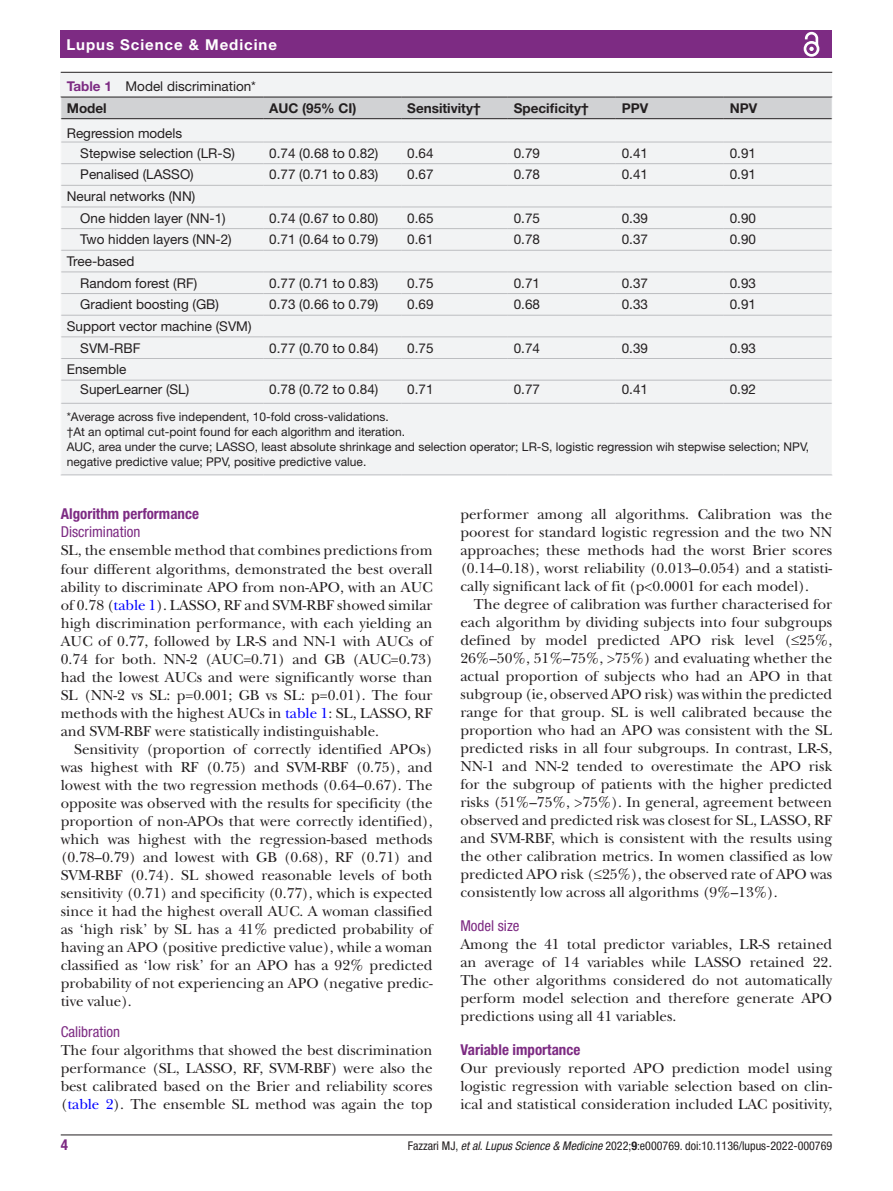
<style>
.page{position:relative;width:893px;height:1191px;background:#fff}
.page>*{position:absolute;margin:0;border:0;box-sizing:border-box;transform-origin:0 0}
.t1{font:15px/18px "New Baskerville";color:#231f20;text-align:justify}
.t2{font:700 condensed 15px "Helvetica Neue LT Std";color:#7d2b83}
.t3{font:condensed 15px "Helvetica Neue LT Std";color:#7d2b83}
.t4{font:700 15px "Helvetica Neue LT Std";letter-spacing:.065em;color:#fff}
.t5{font:13.5px/21.6px "Helvetica Neue LT Std";color:#231f20}
.t6{font:700 13.5px "Helvetica Neue LT Std";color:#231f20}
.t7{font:12px/15px "Helvetica Neue LT Std";color:#231f20}
.t8{font:condensed 12px "Helvetica Neue LT Std";color:#231f20}
.s1{font-weight:700;color:#7d2b83}
.s2{font-weight:700}
.s3{color:#00f}
.s4{font-style:italic}
</style>
<div class="page">
<hr style="left:61px;top:1134px;width:771px;height:1px;background:#231f20">
<div style="left:61px;top:31px;width:771px;height:27px;background:#7d2b83"></div>
<svg style="left:803px;top:31px;width:17px;height:26px"></svg>
<div style="left:61px;top:73px;width:771px;height:402px;background:#f2f3f4"></div>
<hr style="left:61px;top:72px;width:771px;height:1px;background:#231f20">
<hr style="left:263px;top:403px;width:138px;height:1px;background:#bcbdc0">
<hr style="left:401px;top:403px;width:107px;height:1px;background:#bcbdc0">
<hr style="left:508px;top:403px;width:108px;height:1px;background:#bcbdc0">
<hr style="left:616px;top:403px;width:108px;height:1px;background:#bcbdc0">
<hr style="left:724px;top:403px;width:108px;height:1px;background:#bcbdc0">
<hr style="left:61px;top:403px;width:202px;height:1px;background:#bcbdc0">
<hr style="left:61px;top:474px;width:202px;height:1px;background:#bcbdc0">
<hr style="left:263px;top:474px;width:138px;height:1px;background:#bcbdc0">
<hr style="left:401px;top:474px;width:107px;height:1px;background:#bcbdc0">
<hr style="left:508px;top:474px;width:108px;height:1px;background:#bcbdc0">
<hr style="left:616px;top:474px;width:108px;height:1px;background:#bcbdc0">
<hr style="left:724px;top:474px;width:108px;height:1px;background:#bcbdc0">
<svg style="left:60px;top:97px;width:773px;height:306px"></svg>
<p class="t4" style="left:66px;top:35px;width:212px">Lupus Science &amp; Medicine</p>
<p class="t5" style="left:67px;top:75px;width:191px;line-height:22px"><span class="s1">Table 1</span> Model discrimination*<br><span class="s2">Model</span></p>
<p class="t5" style="left:80px;top:122px;width:156px;line-height:20.1px;text-indent:-14px">Regression models<br>Stepwise selection (LR-S)</p>
<p class="t6" style="left:269px;top:99px;width:89px">AUC (95% CI)</p>
<p class="t6" style="left:407px;top:99px;width:75px">Sensitivity†</p>
<p class="t6" style="left:514px;top:99px;width:76px">Specificity†</p>
<p class="t6" style="left:622px;top:99px;width:28px">PPV</p>
<p class="t6" style="left:730px;top:99px;width:29px">NPV</p>
<p class="t5" style="left:269px;top:142px;width:111px">0.74 (0.68 to 0.82)</p>
<p class="t5" style="left:407px;top:142px;width:28px">0.64</p>
<p class="t5" style="left:514px;top:142px;width:28px">0.79</p>
<p class="t5" style="left:622px;top:142px;width:28px">0.41</p>
<p class="t5" style="left:730px;top:142px;width:28px">0.91</p>
<p class="t5" style="left:80px;top:163px;width:115px">Penalised (LASSO)</p>
<p class="t5" style="left:269px;top:163px;width:111px">0.77 (0.71 to 0.83)</p>
<p class="t5" style="left:407px;top:163px;width:28px">0.67</p>
<p class="t5" style="left:514px;top:163px;width:28px">0.78</p>
<p class="t5" style="left:622px;top:163px;width:28px">0.41</p>
<p class="t5" style="left:730px;top:163px;width:28px">0.91</p>
<p class="t5" style="left:80px;top:185px;width:147px;text-indent:-14px">Neural networks (NN)<br>One hidden layer (NN-1)</p>
<p class="t5" style="left:269px;top:207px;width:111px">0.74 (0.67 to 0.80)</p>
<p class="t5" style="left:407px;top:207px;width:28px">0.65</p>
<p class="t5" style="left:514px;top:207px;width:28px">0.75</p>
<p class="t5" style="left:622px;top:207px;width:28px">0.39</p>
<p class="t5" style="left:730px;top:207px;width:28px">0.90</p>
<p class="t5" style="left:80px;top:228px;width:153px">Two hidden layers (NN-2)</p>
<p class="t5" style="left:269px;top:228px;width:111px">0.71 (0.64 to 0.79)</p>
<p class="t5" style="left:407px;top:228px;width:28px">0.61</p>
<p class="t5" style="left:514px;top:228px;width:28px">0.78</p>
<p class="t5" style="left:622px;top:228px;width:28px">0.37</p>
<p class="t5" style="left:730px;top:228px;width:28px">0.90</p>
<p class="t5" style="left:80px;top:250px;width:119px;text-indent:-14px">Tree-based<br>Random forest (RF)</p>
<p class="t5" style="left:269px;top:272px;width:111px">0.77 (0.71 to 0.83)</p>
<p class="t5" style="left:407px;top:272px;width:28px">0.75</p>
<p class="t5" style="left:514px;top:272px;width:28px">0.71</p>
<p class="t5" style="left:622px;top:272px;width:28px">0.37</p>
<p class="t5" style="left:730px;top:272px;width:28px">0.93</p>
<p class="t5" style="left:80px;top:293px;width:140px">Gradient boosting (GB)</p>
<p class="t5" style="left:269px;top:293px;width:111px">0.73 (0.66 to 0.79)</p>
<p class="t5" style="left:407px;top:293px;width:28px">0.69</p>
<p class="t5" style="left:514px;top:293px;width:28px">0.68</p>
<p class="t5" style="left:622px;top:293px;width:28px">0.33</p>
<p class="t5" style="left:730px;top:293px;width:28px">0.91</p>
<p class="t5" style="left:80px;top:315px;width:173px;text-indent:-14px">Support vector machine (SVM)<br>SVM-RBF</p>
<p class="t5" style="left:269px;top:337px;width:111px">0.77 (0.70 to 0.84)</p>
<p class="t5" style="left:407px;top:337px;width:28px">0.75</p>
<p class="t5" style="left:514px;top:337px;width:28px">0.74</p>
<p class="t5" style="left:622px;top:337px;width:28px">0.39</p>
<p class="t5" style="left:730px;top:337px;width:28px">0.93</p>
<p class="t5" style="left:80px;top:359px;width:110px;line-height:20.1px;text-indent:-14px">Ensemble<br>SuperLearner (SL)</p>
<p class="t5" style="left:269px;top:378px;width:111px">0.78 (0.72 to 0.84)</p>
<p class="t5" style="left:407px;top:378px;width:28px">0.71</p>
<p class="t5" style="left:514px;top:378px;width:28px">0.77</p>
<p class="t5" style="left:622px;top:378px;width:28px">0.41</p>
<p class="t5" style="left:730px;top:378px;width:28px">0.92</p>
<p class="t7" style="left:67px;top:409px;width:744px">*Average across five independent, 10-fold cross-validations.<br>†At an optimal cut-point found for each algorithm and iteration.<br>AUC, area under the curve; LASSO, least absolute shrinkage and selection operator; LR-S, logistic regression wih stepwise selection; NPV, negative predictive value; PPV, positive predictive value.</p>
<p class="t2" style="left:61px;top:505px;width:140px">Algorithm performance</p>
<p class="t3" style="left:61px;top:523px;width:81px">Discrimination</p>
<p class="t1" style="left:61px;top:542px;width:373px">SL, the ensemble method that combines predictions from four different algorithms, demonstrated the best overall ability to discriminate APO from non-APO, with an AUC of 0.78 (<span class="s3">table 1</span>). LASSO, RF and SVM-RBF showed similar high discrimination performance, with each yielding an AUC of 0.77, followed by LR-S and NN-1 with AUCs of 0.74 for both. NN-2 (AUC=0.71) and GB (AUC=0.73) had the lowest AUCs and were significantly worse than SL (NN-2 vs SL: p=0.001; GB vs SL: p=0.01). The four methods with the highest AUCs in <span class="s3">table 1</span>: SL, LASSO, RF and SVM-RBF were statistically indistinguishable.</p>
<p class="t1" style="left:61px;top:740px;width:373px;text-indent:14px">Sensitivity (proportion of correctly identified APOs) was highest with RF (0.75) and SVM-RBF (0.75), and lowest with the two regression methods (0.64–0.67). The opposite was observed with the results for specificity (the proportion of non-APOs that were correctly identified), which was highest with the regression-based methods (0.78–0.79) and lowest with GB (0.68), RF (0.71) and SVM-RBF (0.74). SL showed reasonable levels of both sensitivity (0.71) and specificity (0.77), which is expected since it had the highest overall AUC. A woman classified as ‘high risk’ by SL has a 41% predicted probability of having an APO (positive predictive value), while a woman classified as ‘low risk’ for an APO has a 92% predicted probability of not experiencing an APO (negative predic&shy;tive value).</p>
<p class="t3" style="left:61px;top:1023px;width:61px">Calibration</p>
<p class="t1" style="left:61px;top:1041px;width:373px">The four algorithms that showed the best discrimination performance (SL, LASSO, RF, SVM-RBF) were also the best calibrated based on the Brier and reliability scores (<span class="s3">table 2</span>). The ensemble SL method was again the top</p>
<p class="t1" style="left:460px;top:505px;width:373px">performer among all algorithms. Calibration was the poorest for standard logistic regression and the two NN approaches; these methods had the worst Brier scores (0.14–0.18), worst reliability (0.013–0.054) and a statisti&shy;cally significant lack of fit (p&lt;0.0001 for each model).</p>
<p class="t1" style="left:460px;top:595px;width:373px;text-indent:13px">The degree of calibration was further characterised for each algorithm by dividing subjects into four subgroups defined by model predicted APO risk level (≤25%, 26%–50%, 51%–75%, &gt;75%) and evaluating whether the actual proportion of subjects who had an APO in that subgroup (ie, observed APO risk) was within the predicted range for that group. SL is well calibrated because the proportion who had an APO was consistent with the SL predicted risks in all four subgroups. In contrast, LR-S, NN-1 and NN-2 tended to overestimate the APO risk for the subgroup of patients with the higher predicted risks (51%–75%, &gt;75%). In general, agreement between observed and predicted risk was closest for SL, LASSO, RF and SVM-RBF, which is consistent with the results using the other calibration metrics. In women classified as low predicted APO risk (≤25%), the observed rate of APO was consistently low across all algorithms (9%–13%).</p>
<p class="t3" style="left:460px;top:917px;width:61px">Model size</p>
<p class="t1" style="left:460px;top:935px;width:373px">Among the 41 total predictor variables, LR-S retained an average of 14 variables while LASSO retained 22.<br>The other algorithms considered do not automatically perform model selection and therefore generate APO predictions using all 41 variables.</p>
<p class="t2" style="left:460px;top:1040px;width:121px">Variable importance</p>
<p class="t1" style="left:460px;top:1059px;width:373px">Our previously reported APO prediction model using logistic regression with variable selection based on clin&shy;ical and statistical consideration included LAC positivity,</p>
<p class="t2" style="left:61px;top:1135px;width:9px">4</p>
<p class="t8" style="left:408px;top:1138px;width:426px">Fazzari MJ, <span class="s4">et al</span>. <span class="s4">Lupus Science &amp; Medicine</span> 2022;<span class="s2">9</span>:e000769. doi:10.1136/lupus-2022-000769</p>
</div>
